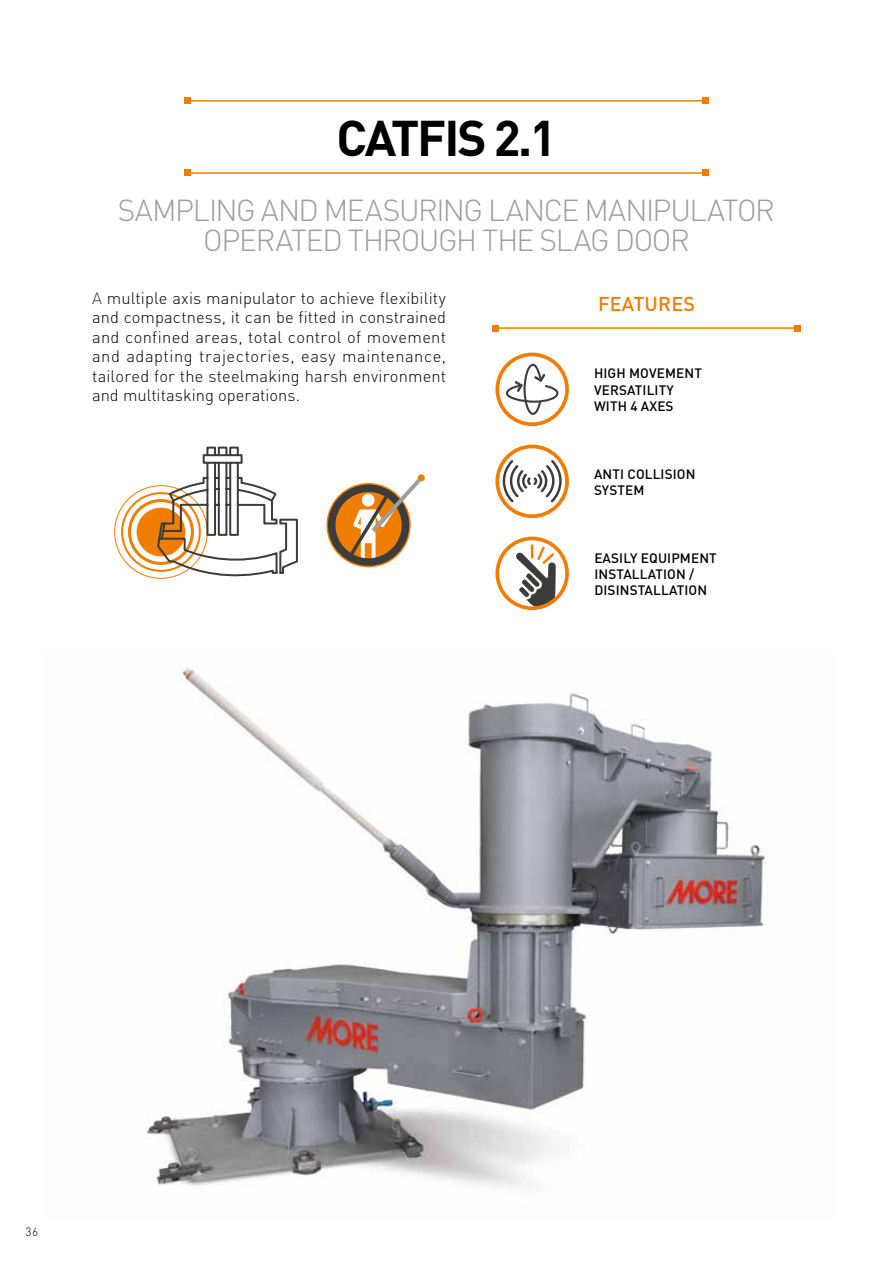
<style>
.page{position:relative;width:893px;height:1263px;background:#fff}
.page>*{position:absolute;margin:0;border:0;box-sizing:border-box;transform-origin:0 0}
.t1{font:700 49.5px "DIN Pro";letter-spacing:-.04em;color:#000}
.t2{font:300 30px/30px "DIN Pro";letter-spacing:-.045em;color:#9d9d9c;text-align:center}
.t3{font:500 19.8px "DIN Pro";letter-spacing:.01em;color:#ee7d00}
.t4{font:300 16.5px/19.5px "DIN Pro";letter-spacing:.005em;color:#000;text-align:justify}
.t5{font:500 13.5px/16.2px "DIN Pro";letter-spacing:.01em;color:#000}
.t6{font:300 12px "DIN Pro";color:#000}
.s1{color:#3c3c3b}
</style>
<div class="page">
<svg style="left:495px;top:444px;width:74px;height:75px"></svg>
<svg style="left:495px;top:536px;width:74px;height:75px"></svg>
<svg style="left:495px;top:352px;width:74px;height:75px"></svg>
<img style="left:146px;top:668px;width:621px;height:520px">
<hr style="left:496px;top:327px;width:302px;height:2px;background:#ee7d00">
<svg style="left:493px;top:325px;width:6px;height:6px"></svg>
<svg style="left:795px;top:325px;width:6px;height:6px"></svg>
<div style="left:137px;top:508px;width:48px;height:48px;background:#ee7d00;border:2px solid #ee7d00;border-radius:50%"></div>
<div style="left:128px;top:499px;width:66px;height:66px;border:3px solid #ee7d00;border-radius:50%"></div>
<svg style="left:156px;top:446px;width:142px;height:133px"></svg>
<svg style="left:326px;top:483px;width:85px;height:84px"></svg>
<div style="left:328px;top:484px;width:81px;height:82px;border:8px solid #3c3c3b;border-radius:50%"></div>
<svg style="left:345px;top:474px;width:80px;height:87px"></svg>
<hr style="left:187px;top:172px;width:519px;height:2px;background:#ee7d00">
<svg style="left:184px;top:170px;width:6px;height:6px"></svg>
<svg style="left:703px;top:170px;width:6px;height:6px"></svg>
<hr style="left:187px;top:100px;width:519px;height:2px;background:#ee7d00">
<svg style="left:184px;top:98px;width:6px;height:6px"></svg>
<svg style="left:703px;top:98px;width:6px;height:6px"></svg>
<h1 class="t1" style="left:337px;top:97px;width:221px">CATFIS 2.1</h1>
<h2 class="t2" style="left:118px;top:193px;width:658px">SAMPLING AND MEASURING LANCE MANIPULATOR<br>OPERATED THROUGH THE SLAG DOOR</h2>
<p class="t4" style="left:92px;top:287px;width:356px"><span class="s1">A</span> multiple axis manipulator to achieve flexibility and compactness, it can be fitted in constrained and confined areas, total control of movement and adapting trajectories, easy maintenance, tailored for the steelmaking harsh environment and multitasking operations.</p>
<p class="t3" style="left:598px;top:288px;width:99px">FEATURES</p>
<p class="t5" style="left:594px;top:364px;width:109px">HIGH MOVEMENT<br>VERSATILITY<br>WITH 4 AXES</p>
<p class="t5" style="left:594px;top:464px;width:103px">ANTI COLLISION<br>SYSTEM</p>
<p class="t5" style="left:594px;top:548px;width:124px">EASILY EQUIPMENT<br>INSTALLATION /<br>DISINSTALLATION</p>
<p class="t6" style="left:26px;top:1222px;width:14px">36</p>
</div>
